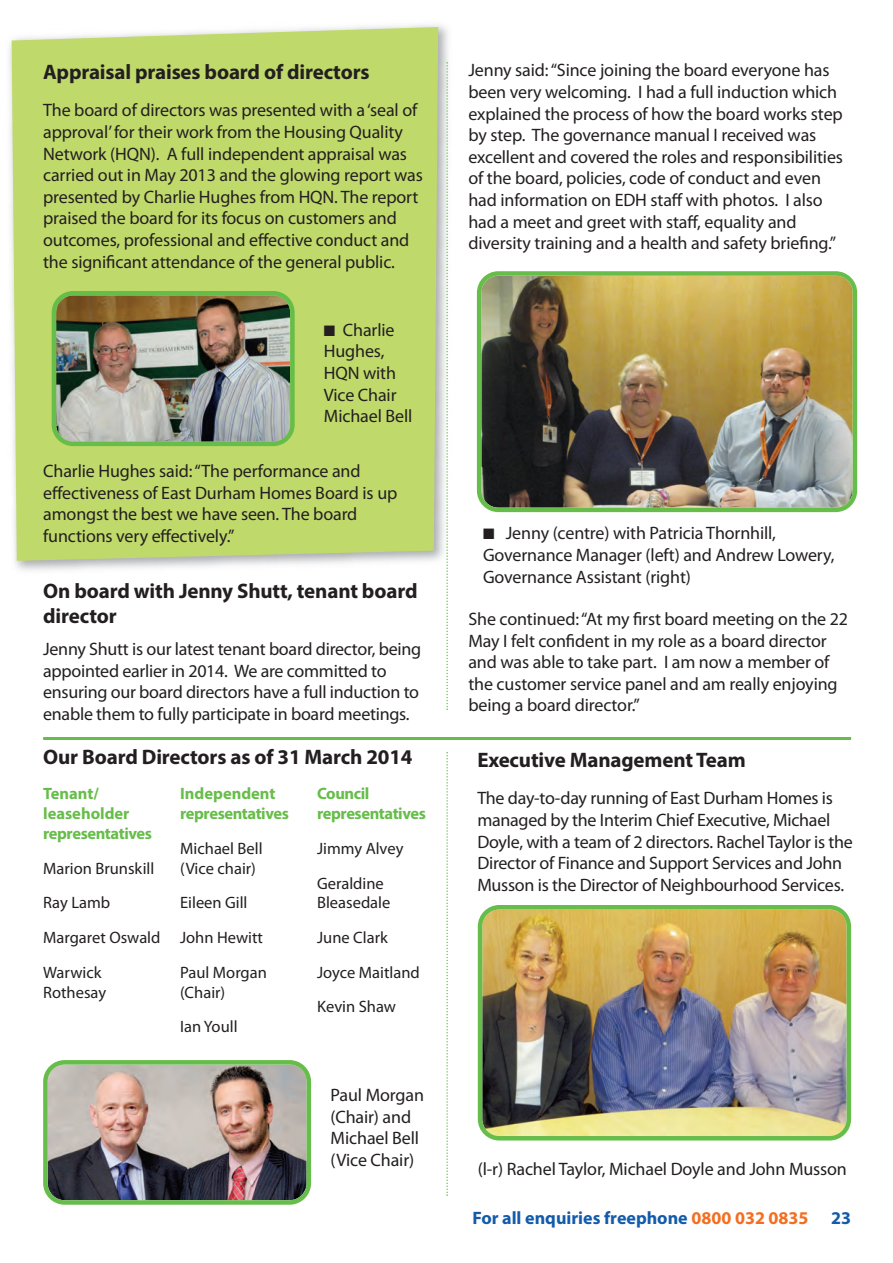
<style>
.page{position:relative;width:893px;height:1263px;background:#fff}
.page>*{position:absolute;margin:0;border:0;box-sizing:border-box;transform-origin:0 0}
.t1{font:21px/25.2px "Myriad Pro Bold OV WFKJYB";letter-spacing:-.01em;color:#231f20}
.t2{font:18px/21.6px "Myriad Pro";letter-spacing:-.01em;color:#231f20}
.t3{font:18px "Myriad Pro Bold OV WFKJYB";color:#135baa}
.t4{font:16.5px/34.7px "Myriad Pro";color:#231f20}
.t5{font:16.5px/19.8px "Myriad Pro Bold OV WFKJYB";letter-spacing:-.025em;color:#67bd4a}
.s1{color:#f36e21}
</style>
<div class="page">
<div style="left:7px;top:27px;width:441px;height:534px;background:#c0d96b"></div>
<svg style="left:446px;top:62px;width:2px;height:648px"></svg>
<svg style="left:446px;top:752px;width:2px;height:444px"></svg>
<img style="left:52px;top:291px;width:243px;height:155px">
<img style="left:477px;top:271px;width:380px;height:241px">
<img style="left:478px;top:905px;width:373px;height:235px">
<hr style="left:43px;top:737px;width:808px;height:3px;background:#67bd4a">
<img style="left:43px;top:1060px;width:268px;height:145px">
<p class="t1" style="left:43px;top:59px;width:328px">Appraisal praises board of directors</p>
<p class="t2" style="left:43px;top:99px;width:381px">The board of directors was presented with a‘seal of approval’for their work from the Housing Quality Network (HQN). A full independent appraisal was carried out in May 2013 and the glowing report was presented by Charlie Hughes from HQN. The report praised the board for its focus on customers and outcomes, professional and effective conduct and the significant attendance of the general public.</p>
<p class="t2" style="left:324px;top:319px;width:90px">■ Charlie<br>Hughes,<br>HQN with<br>Vice Chair<br>Michael Bell</p>
<p class="t2" style="left:43px;top:460px;width:356px">Charlie Hughes said:“The performance and effectiveness of East Durham Homes Board is up amongst the best we have seen. The board functions very effectively.”</p>
<p class="t1" style="left:43px;top:578px;width:376px">On board with Jenny Shutt, tenant board director</p>
<p class="t2" style="left:43px;top:638px;width:380px">Jenny Shutt is our latest tenant board director, being appointed earlier in 2014. We are committed to ensuring our board directors have a full induction to enable them to fully participate in board meetings.</p>
<p class="t1" style="left:43px;top:744px;width:371px">Our Board Directors as of 31 March 2014</p>
<p class="t5" style="left:43px;top:784px;width:110px">Tenant/ leaseholder representatives</p>
<p class="t4" style="left:43px;top:850px;width:119px">Marion Brunskill<br>Ray Lamb<br>Margaret Oswald<br>Warwick</p>
<p class="t4" style="left:43px;top:974px;width:65px">Rothesay</p>
<p class="t5" style="left:180px;top:784px;width:110px">Independent representatives</p>
<p class="t4" style="left:180px;top:838px;width:84px;line-height:19.8px">Michael Bell (Vice chair)</p>
<p class="t4" style="left:180px;top:885px;width:88px">Eileen Gill<br>John Hewitt<br>Paul Morgan</p>
<p class="t4" style="left:180px;top:974px;width:59px">(Chair)<br>Ian Youll</p>
<p class="t5" style="left:317px;top:784px;width:110px">Council representatives</p>
<p class="t4" style="left:317px;top:831px;width:88px">Jimmy Alvey<br>Geraldine</p>
<p class="t4" style="left:317px;top:885px;width:104px">Bleasedale<br>June Clark<br>Joyce Maitland<br>Kevin Shaw</p>
<p class="t2" style="left:331px;top:1084px;width:95px">Paul Morgan (Chair) and<br>Michael Bell (Vice Chair)</p>
<p class="t2" style="left:468px;top:59px;width:376px">Jenny said: “Since joining the board everyone has been very welcoming. I had a full induction which explained the process of how the board works step by step. The governance manual I received was excellent and covered the roles and responsibilities of the board, policies, code of conduct and even had information on EDH staff with photos. I also had a meet and greet with staff, equality and diversity training and a health and safety briefing.”</p>
<p class="t2" style="left:483px;top:522px;width:353px">■ Jenny (centre) with Patricia Thornhill,<br>Governance Manager (left) and Andrew Lowery,<br>Governance Assistant (right)</p>
<p class="t2" style="left:468px;top:608px;width:381px">She continued:“At my first board meeting on the 22<br>May I felt confident in my role as a board director and was able to take part. I am now a member of the customer service panel and am really enjoying being a board director.”</p>
<p class="t1" style="left:477px;top:747px;width:270px">Executive Management Team</p>
<p class="t2" style="left:477px;top:787px;width:377px">The day-to-day running of East Durham Homes is managed by the Interim Chief Executive, Michael Doyle, with a team of 2 directors. Rachel Taylor is the Director of Finance and Support Services and John Musson is the Director of Neighbourhood Services.</p>
<p class="t2" style="left:478px;top:1158px;width:371px">(l-r) Rachel Taylor, Michael Doyle and John Musson</p>
<p class="t3" style="left:472px;top:1207px;width:338px">For all enquiries freephone <span class="s1">0800 032 0835</span></p>
<p class="t3" style="left:831px;top:1207px;width:21px">23</p>
</div>
